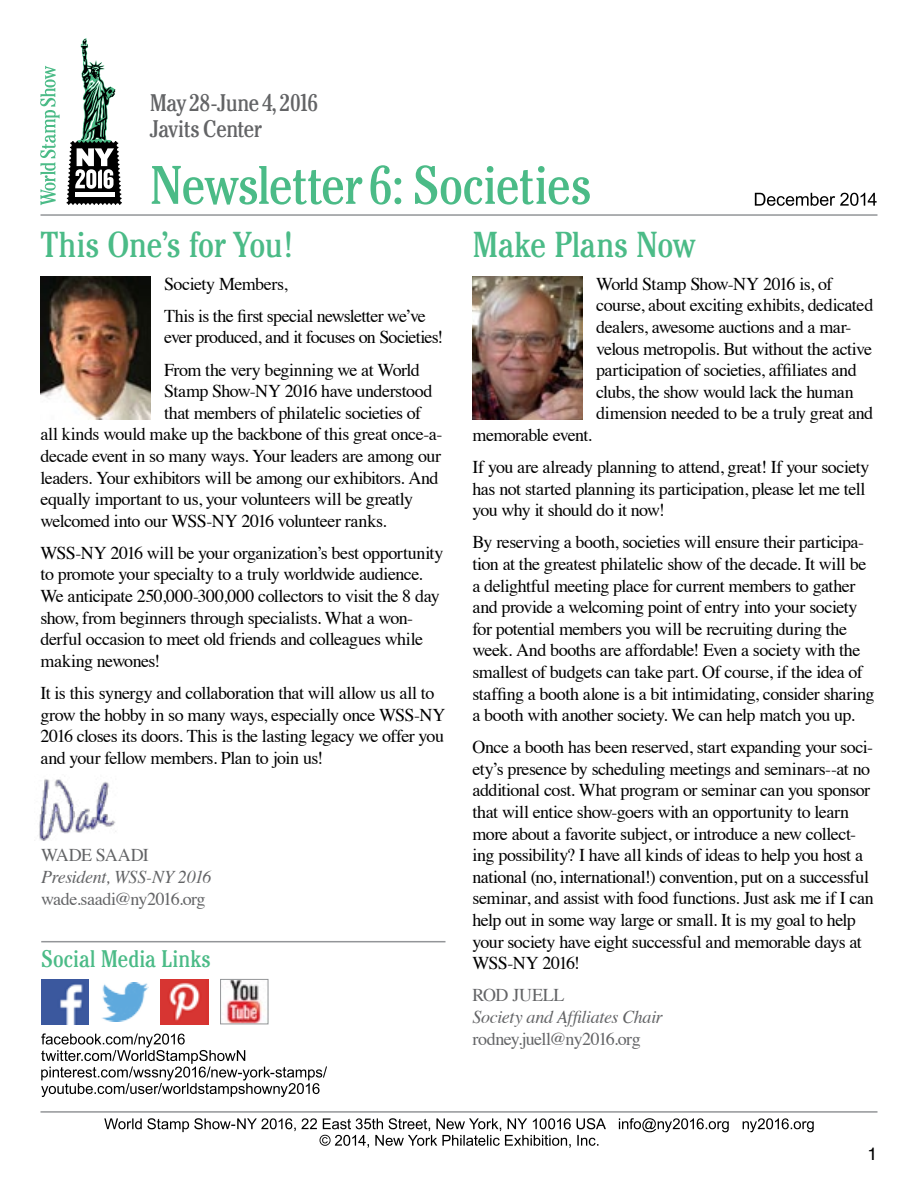
<style>
.page{position:relative;width:918px;height:1188px;background:#fff}
.page>*{position:absolute;margin:0;border:0;box-sizing:border-box;transform-origin:0 0}
.t1{font:condensed 54px "Cheltenham";letter-spacing:-.015em;color:#4bbb87}
.t2{font:condensed 36px "Cheltenham";letter-spacing:-.01em;color:#4bbb87}
.t3{font:condensed 24px/25.5px "Cheltenham";letter-spacing:-.025em;color:#636466}
.t4{font:condensed 24px "Cheltenham";letter-spacing:-.005em;color:#4bbb87}
.t5{font:18px/21.6px "Times";letter-spacing:-.03em;color:#000}
.t6{font:18px "Times";letter-spacing:-.03em;color:#636466}
.t7{font:italic 18px "Times";letter-spacing:-.02em;color:#636466}
.t8{font:18px "Times";color:#636466}
.t9{font:18px "Helvetica";color:#000}
</style>
<div class="page">
<svg style="left:67px;top:38px;width:55px;height:167px"></svg>
<svg style="left:40px;top:66px;width:20px;height:139px"></svg>
<hr style="left:40px;top:1111px;width:838px;height:2px;background:#939598">
<hr style="left:40px;top:214px;width:838px;height:2px;background:#939598">
<svg style="left:755px;top:193px;width:122px;height:13px"></svg>
<svg style="left:104px;top:1118px;width:710px;height:30px"></svg>
<img style="left:40px;top:276px;width:111px;height:143px">
<img style="left:472px;top:276px;width:111px;height:143px">
<img style="left:39px;top:779px;width:77px;height:62px">
<svg style="left:41px;top:1033px;width:286px;height:64px"></svg>
<img style="left:161px;top:979px;width:47px;height:45px">
<img style="left:102px;top:983px;width:47px;height:38px">
<img style="left:41px;top:979px;width:48px;height:45px">
<img style="left:225px;top:981px;width:37px;height:41px">
<div style="left:220px;top:979px;width:48px;height:45px;border:1px solid #939598"></div>
<hr style="left:41px;top:941px;width:404px;height:1px;background:#939598">
<h3 class="t3" style="left:150px;top:90px;width:170px">May 28-June 4, 2016<br>Javits Center</h3>
<h1 class="t1" style="left:150px;top:153px;width:443px">Newsletter 6: Societies</h1>
<h2 class="t2" style="left:40px;top:223px;width:254px">This One’s for You!</h2>
<h2 class="t2" style="left:472px;top:223px;width:224px">Make Plans Now</h2>
<p class="t5" style="left:164px;top:266px;width:263px;line-height:32.1px">Society Members,<br>This is the first special newsletter we’ve</p>
<p class="t5" style="left:164px;top:320px;width:281px;line-height:32.1px">ever produced, and it focuses on Societies!<br>From the very beginning we at World</p>
<p class="t5" style="left:164px;top:379px;width:270px">Stamp Show-NY 2016 have understood</p>
<p class="t5" style="left:164px;top:400px;width:258px">that members of philatelic societies of</p>
<p class="t5" style="left:40px;top:422px;width:403px">all kinds would make up the backbone of this great once-a-</p>
<p class="t5" style="left:40px;top:444px;width:402px">decade event in so many ways. Your leaders are among our</p>
<p class="t5" style="left:40px;top:465px;width:400px">leaders. Your exhibitors will be among our exhibitors. And</p>
<p class="t5" style="left:40px;top:487px;width:374px">equally important to us, your volunteers will be greatly</p>
<p class="t5" style="left:40px;top:508px;width:348px">welcomed into our WSS-NY 2016 volunteer ranks.</p>
<p class="t5" style="left:40px;top:540px;width:404px">WSS-NY 2016 will be your organization’s best opportunity to promote your specialty to a truly worldwide audience.<br>We anticipate 250,000-300,000 collectors to visit the 8 day show, from beginners through specialists. What a won&shy;derful occasion to meet old friends and colleagues while making newones!</p>
<p class="t5" style="left:40px;top:681px;width:407px">It is this synergy and collaboration that will allow us all to grow the hobby in so many ways, especially once WSS-NY 2016 closes its doors. This is the lasting legacy we offer you and your fellow members. Plan to join us!</p>
<p class="t6" style="left:41px;top:838px;width:108px">Wade Saadi</p>
<p class="t7" style="left:41px;top:861px;width:172px">President, WSS-NY 2016</p>
<p class="t6" style="left:41px;top:882px;width:166px">wade.saadi@ny2016.org</p>
<h3 class="t4" style="left:41px;top:944px;width:171px">Social Media Links</h3>
<p class="t5" style="left:596px;top:271px;width:279px">World Stamp Show-NY 2016 is, of course, about exciting exhibits, dedicated dealers, awesome auctions and a mar&shy;velous metropolis. But without the active participation of societies, affiliates and clubs, the show would lack the human dimension needed to be a truly great and</p>
<p class="t5" style="left:472px;top:417px;width:399px;line-height:32.1px">memorable event.<br>If you are already planning to attend, great! If your society</p>
<p class="t5" style="left:472px;top:476px;width:394px">has not started planning its participation, please let me tell you why it should do it now!</p>
<p class="t5" style="left:472px;top:530px;width:404px">By reserving a booth, societies will ensure their participa&shy;tion at the greatest philatelic show of the decade. It will be a delightful meeting place for current members to gather and provide a welcoming point of entry into your society for potential members you will be recruiting during the week. And booths are affordable! Even a society with the smallest of budgets can take part. Of course, if the idea of staffing a booth alone is a bit intimidating, consider sharing a booth with another society. We can help match you up.</p>
<p class="t5" style="left:473px;top:735px;width:403px">Once a booth has been reserved, start expanding your soci&shy;ety’s presence by scheduling meetings and seminars--at no additional cost. What program or seminar can you sponsor that will entice show-goers with an opportunity to learn more about a favorite subject, or introduce a new collect&shy;ing possibility? I have all kinds of ideas to help you host a national (no, international!) convention, put on a successful seminar, and assist with food functions. Just ask me if I can help out in some way large or small. It is my goal to help your society have eight successful and memorable days at WSS-NY 2016!</p>
<p class="t8" style="left:473px;top:978px;width:94px">Rod Juell</p>
<p class="t7" style="left:473px;top:1001px;width:192px">Society and Affiliates Chair</p>
<p class="t6" style="left:473px;top:1022px;width:170px">rodney.juell@ny2016.org</p>
<p class="t9" style="left:867px;top:1140px;width:12px">1</p>
</div>
